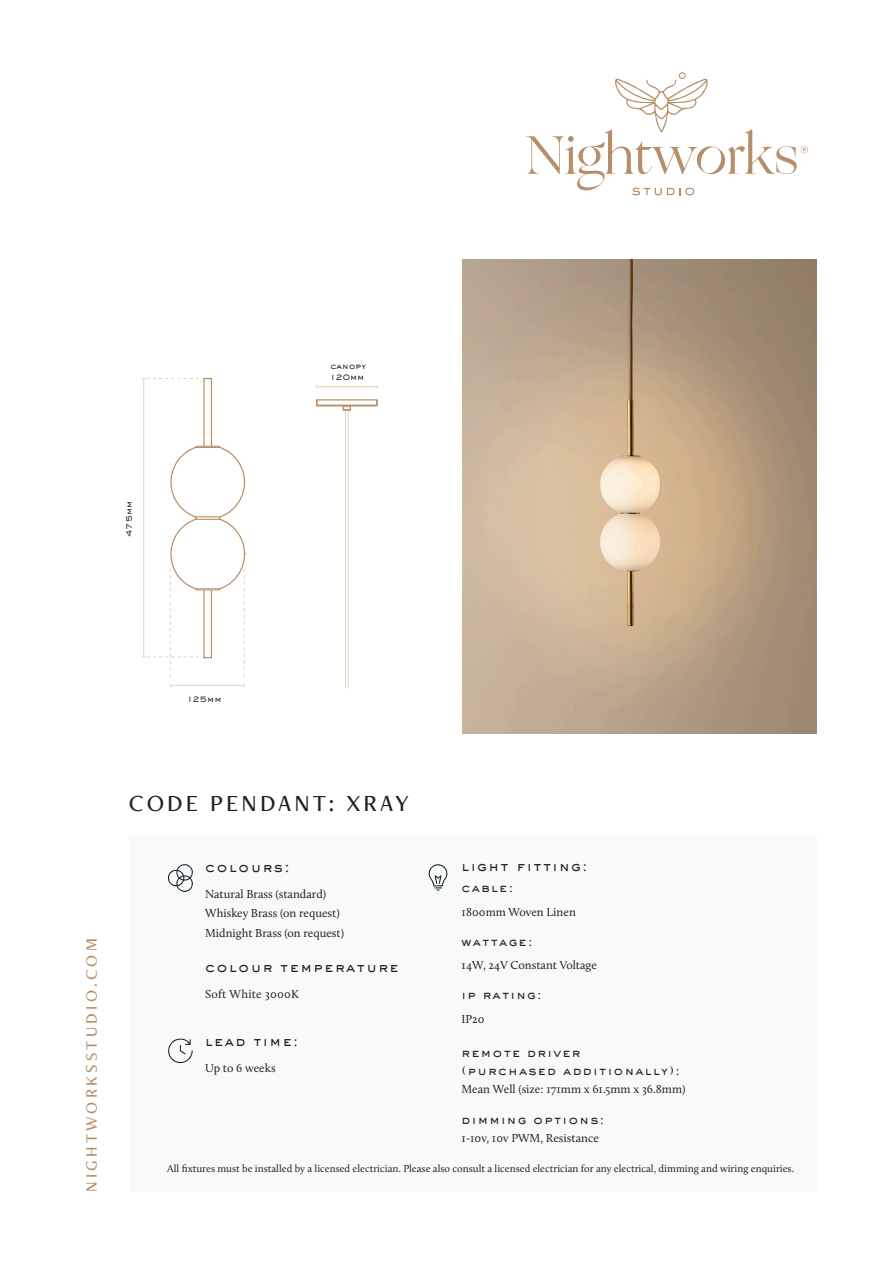
<style>
.page{position:relative;width:893px;height:1263px;background:#fff}
.page>*{position:absolute;margin:0;border:0;box-sizing:border-box;transform-origin:0 0}
.Page_Title{font:500 24px "Freight Neo Pro";letter-spacing:.13em;color:#231f20}
.t1{font:500 16.5px "Freight Neo Pro";letter-spacing:.2em;color:#b78c65}
.Section_H2{font:500 13.5px "AT Sackers Gothic";letter-spacing:.1em;color:#231f20}
.Body_Paragraph_-_Sma{font:12px/19.5px "Calluna";color:#231f20}
.Section_H2-2{font:500 12px/18px "AT Sackers Gothic";letter-spacing:.1em;color:#231f20}
.Body_Paragraph_-_Sma-2{font:12px "Calluna";letter-spacing:.02em;color:#231f20}
.Body_Paragraph_-_Sma-3{font:10.5px "Calluna";color:#231f20}
.t2{font:500 8.25px "AT Sackers Gothic";color:#231f20}
.s1{font-size:14.4px}
.s2{font-family:"Calluna";font-weight:400}
.s3{font-family:"AT Sackers Gothic";font-weight:500}
</style>
<div class="page">
<svg style="left:526px;top:72px;width:282px;height:123px"></svg>
<div style="left:129px;top:835px;width:688px;height:357px;background:#f9faf8"></div>
<img style="left:462px;top:259px;width:355px;height:474px">
<hr style="left:345px;top:410px;width:1px;height:278px;background:#e1d6c4">
<hr style="left:348px;top:410px;width:1px;height:278px;background:#e1d6c4">
<hr style="left:317px;top:386px;width:60px;height:1px;background:#e1d6c4">
<hr style="left:317px;top:405px;width:60px;height:1px;background:#b78c65">
<hr style="left:317px;top:399px;width:60px;height:1px;background:#b78c65">
<svg style="left:342px;top:406px;width:10px;height:5px"></svg>
<svg style="left:375px;top:400px;width:3px;height:7px"></svg>
<svg style="left:316px;top:400px;width:3px;height:7px"></svg>
<hr style="left:211px;top:379px;width:1px;height:67px;background:#b78c65">
<hr style="left:203px;top:379px;width:2px;height:67px;background:#b78c65">
<hr style="left:170px;top:685px;width:74px;height:1px;background:#e1d6c4">
<hr style="left:143px;top:378px;width:1px;height:279px;background:#e1d6c4">
<svg style="left:142px;top:378px;width:69px;height:1px"></svg>
<svg style="left:142px;top:446px;width:104px;height:231px"></svg>
<svg style="left:168px;top:864px;width:25px;height:28px"></svg>
<svg style="left:429px;top:864px;width:18px;height:26px"></svg>
<svg style="left:168px;top:1038px;width:25px;height:25px"></svg>
<p class="t2" style="left:123px;top:537px;width:38px;rotate:-90deg">475mm</p>
<p class="t2" style="left:330px;top:360px;width:37px">canopy</p>
<p class="t2" style="left:330px;top:371px;width:36px">120mm</p>
<p class="t2" style="left:188px;top:694px;width:36px">125mm</p>
<h2 class="t1" style="left:80px;top:1192px;width:255px;rotate:-90deg">NIGHTWORKSSTUDIO.COM</h2>
<p class="Page_Title" style="left:129px;top:786px;width:281px">CODE PENDANT: XRAY</p>
<p class="Section_H2" style="left:205px;top:858px;width:86px">colours<span class="s1">:</span></p>
<p class="Body_Paragraph_-_Sma" style="left:205px;top:884px;width:140px">Natural Brass (standard)<br>Whiskey Brass (on request)<br>Midnight Brass (on request)</p>
<p class="Section_H2" style="left:205px;top:958px;width:195px">colour temperature</p>
<p class="Body_Paragraph_-_Sma-2" style="left:205px;top:987px;width:95px">Soft White 3000K</p>
<p class="Section_H2" style="left:205px;top:1031px;width:95px">lead time:</p>
<p class="Body_Paragraph_-_Sma" style="left:205px;top:1058px;width:72px">Up to 6 weeks</p>
<p class="Section_H2" style="left:462px;top:857px;width:127px">light fitting:</p>
<p class="Section_H2-2" style="left:462px;top:878px;width:53px">cable:</p>
<p class="Body_Paragraph_-_Sma" style="left:462px;top:902px;width:116px">1800mm Woven Linen</p>
<p class="Section_H2-2" style="left:462px;top:932px;width:72px">wattage:</p>
<p class="Body_Paragraph_-_Sma" style="left:462px;top:955px;width:137px">14W, 24V Constant Voltage</p>
<p class="Section_H2-2" style="left:462px;top:986px;width:81px">ip rating:</p>
<p class="Body_Paragraph_-_Sma" style="left:462px;top:1009px;width:25px">IP20</p>
<p class="Section_H2-2" style="left:462px;top:1043px;width:225px">remote driver<br>(purchased additionally):<br><span class="s2">Mean Well (size: 171mm x 61.5mm x 36.8mm)</span></p>
<p class="Body_Paragraph_-_Sma" style="left:462px;top:1110px;width:144px;line-height:18px"><span class="s3">dimming options:<br></span>1-10v, 10v PWM, Resistance</p>
<p class="Body_Paragraph_-_Sma-3" style="left:167px;top:1162px;width:628px">All fixtures must be installed by a licensed electrician. Please also consult a licensed electrician for any electrical, dimming and wiring enquiries.</p>
</div>
